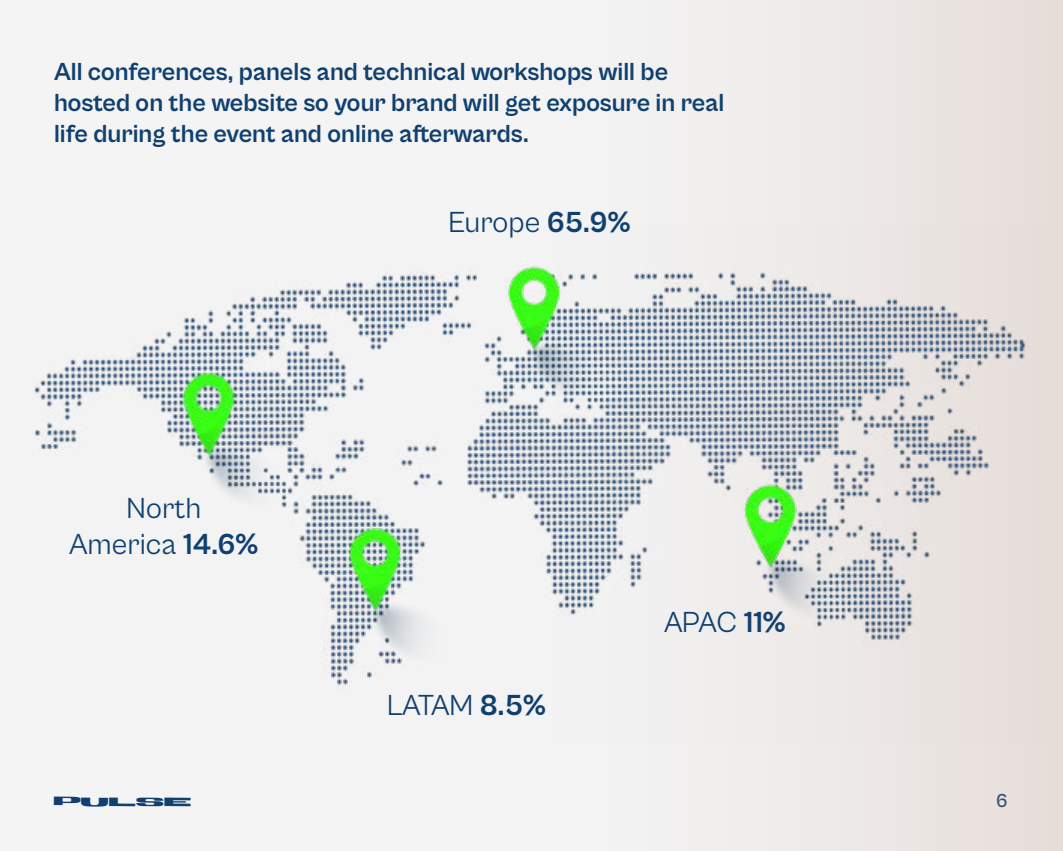
<style>
.page{position:relative;width:1063px;height:851px;background:#fff}
.page>*{position:absolute;margin:0;border:0;box-sizing:border-box;transform-origin:0 0}
.t1{font:30px/36px "Cabinet Grotesk";letter-spacing:-.005em;color:#104070;text-align:center}
.t2{font:700 25.5px/30.6px "Cabinet Grotesk";color:#104070}
.t3{font:500 19.5px "Cabinet Grotesk";color:#104070}
.t4{font:12px "Generation Mono";letter-spacing:-.01em;color:#104070}
.s1{font-weight:700}
</style>
<div class="page">
<div style="left:0;top:0;width:1063px;height:850px;background:#f4f4f4"></div>
<div style="left:540px;top:0;width:523px;height:850px;background:linear-gradient(to right,#f5f6f7,#e7dfda)"></div>
<img style="left:34px;top:224px;width:1027px;height:519px">
<p class="t2" style="left:54px;top:57px;width:672px">All conferences, panels and technical workshops will be hosted on the website so your brand will get exposure in real life during the event and online afterwards.</p>
<p class="t1" style="left:69px;top:490px;width:190px">North<br>America <span class="s1">14.6%</span></p>
<p class="t1" style="left:448px;top:204px;width:184px">Europe <span class="s1">65.9%</span></p>
<p class="t1" style="left:387px;top:687px;width:161px">LATAM <span class="s1">8.5%</span></p>
<p class="t1" style="left:664px;top:604px;width:123px">APAC <span class="s1">11%</span></p>
<p class="t4" style="left:53px;top:793px;width:140px">PULSE</p>
<p class="t3" style="left:996px;top:789px;width:13px">6</p>
</div>
